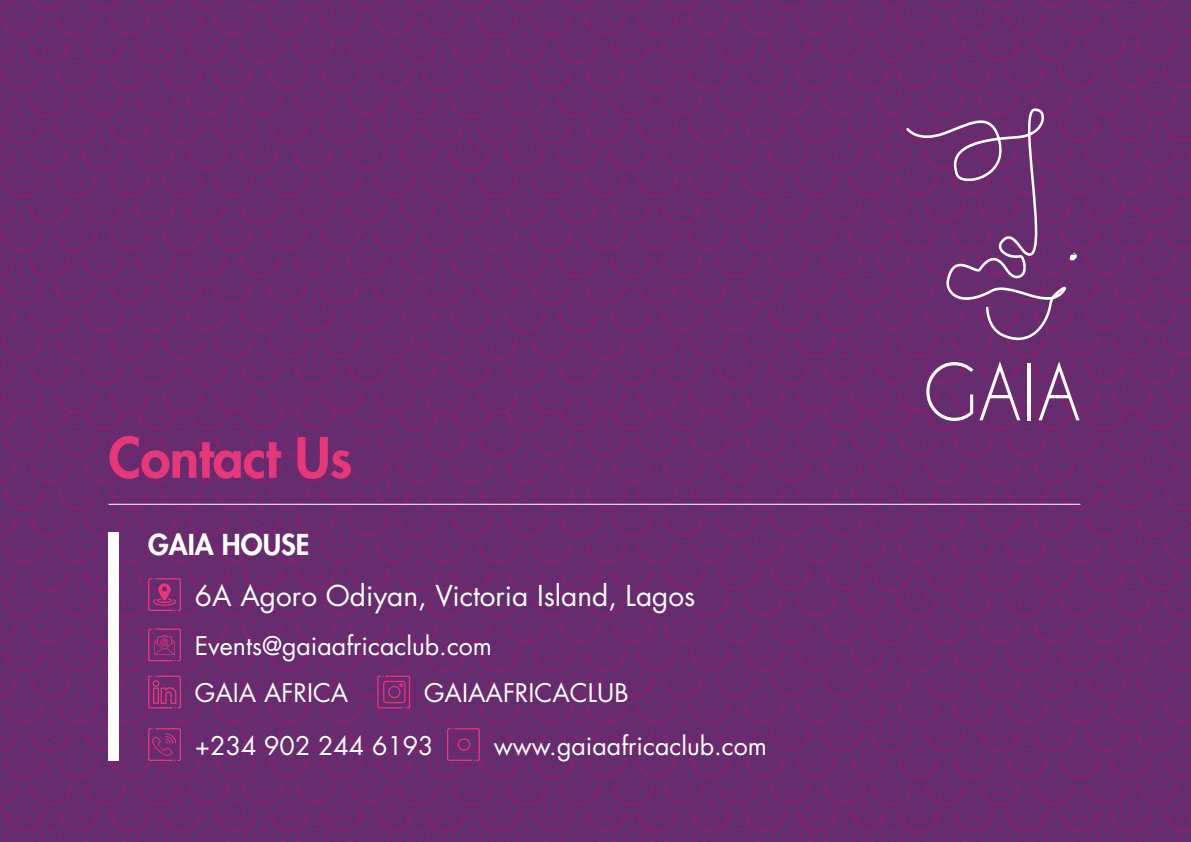
<style>
.page{position:relative;width:1191px;height:842px;background:#fff}
.page>*{position:absolute;margin:0;border:0;box-sizing:border-box;transform-origin:0 0}
.t1{font:73.7px "Caviar Dreams";color:#fff;scale:.95 1}
.t2{font:800 54.2px "Futura LT";letter-spacing:-.01em;color:#e5387b}
.t3{font:28px "Futura LT";color:#fff}
.t4{font:800 28px "Futura LT";color:#fff}
.t5{font:25px/47.2px "Futura LT";color:#fff}
</style>
<div class="page">
<img style="left:0;top:0;width:888px;height:405px">
<img style="left:0;top:405px;width:862px;height:437px">
<img style="left:888px;top:0;width:303px;height:405px">
<img style="left:862px;top:405px;width:329px;height:437px">
<svg style="left:906px;top:108px;width:171px;height:234px"></svg>
<hr style="left:108px;top:504px;width:972px;height:1px;background:#fff">
<svg style="left:377px;top:676px;width:33px;height:32px"></svg>
<svg style="left:447px;top:728px;width:33px;height:33px"></svg>
<svg style="left:148px;top:676px;width:33px;height:32px"></svg>
<svg style="left:148px;top:628px;width:33px;height:33px"></svg>
<div style="left:108px;top:532px;width:11px;height:229px;background:#fff"></div>
<svg style="left:148px;top:578px;width:33px;height:33px"></svg>
<svg style="left:148px;top:728px;width:33px;height:33px"></svg>
<h2 class="t2" style="left:108px;top:422px;width:245px">Contact Us</h2>
<p class="t4" style="left:148px;top:525px;width:163px">GAIA HOUSE</p>
<p class="t3" style="left:195px;top:578px;width:502px">6A Agoro Odiyan, Victoria Island, Lagos</p>
<p class="t5" style="left:195px;top:622px;width:299px">Events@gaiaafricaclub.com<br>GAIA AFRICA</p>
<p class="t5" style="left:195px;top:667px;width:435px;line-height:52.5px;text-indent:229px">GAIAAFRICACLUB +234 902 244 6193</p>
<p class="t5" style="left:494px;top:722px;width:275px">www.gaiaafricaclub.com</p>
<h1 class="t1" style="left:922px;top:348px;width:169px">GAIA</h1>
</div>
